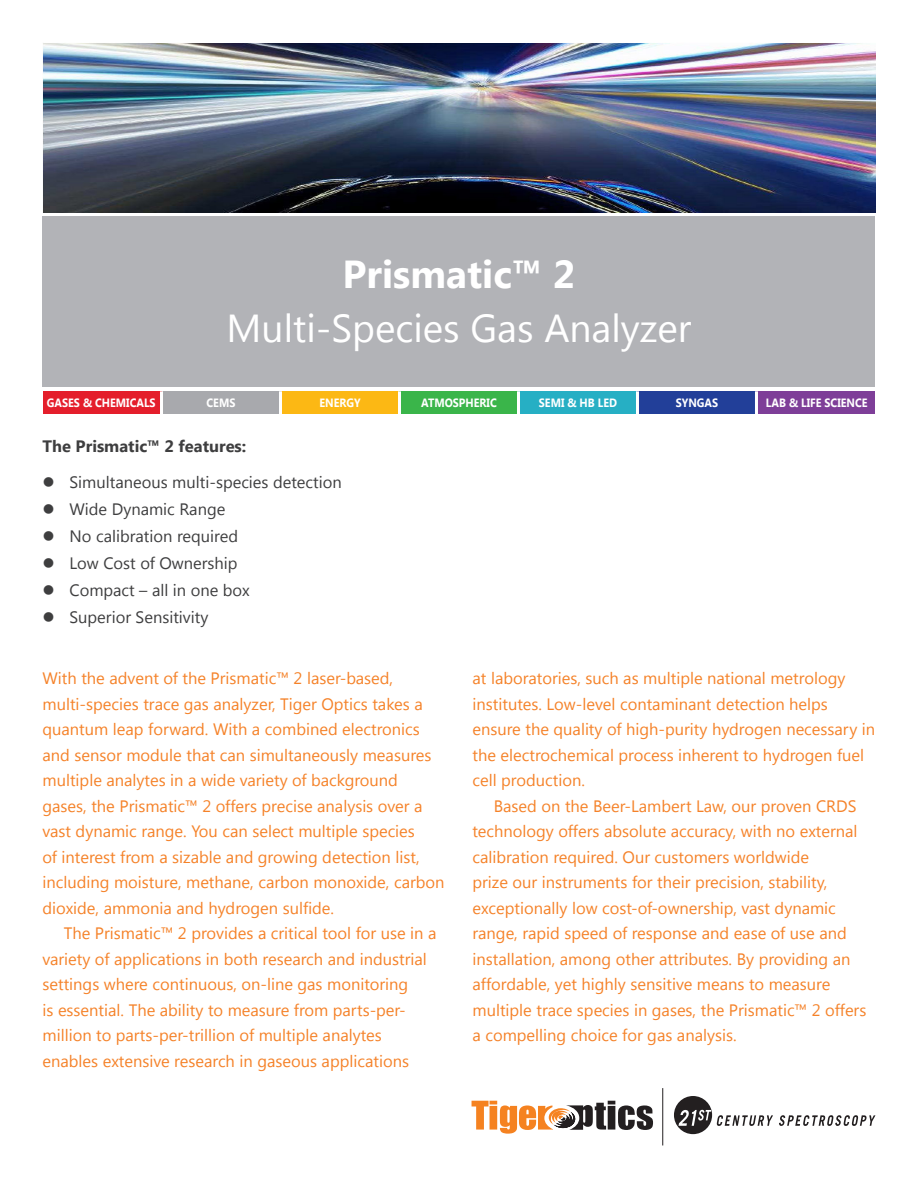
<style>
.page{position:relative;width:918px;height:1188px;background:#fff}
.page>*{position:absolute;margin:0;border:0;box-sizing:border-box;transform-origin:0 0}
.t1{font:39px "Segoe UI";color:#fff}
.t2{font:700 39px "Segoe UI";color:#fff}
.t3{font:16.5px/25.5px "Segoe UI";color:#f58229}
.t4{font:16.5px "Segoe UI";color:#3e3e3f}
.t5{font:700 16.5px "Segoe UI";color:#3e3e3f}
.t6{font:700 12px "Segoe UI";color:#fff;scale:.9 1}
</style>
<div class="page">
<img style="left:43px;top:43px;width:832px;height:170px">
<div style="left:43px;top:217px;width:832px;height:170px;background:#b2b3b7"></div>
<div style="left:43px;top:391px;width:119px;height:23px;background:#e41e2b"></div>
<div style="left:162px;top:391px;width:119px;height:23px;background:#a8a9ad"></div>
<div style="left:281px;top:391px;width:119px;height:23px;background:#fcb814"></div>
<div style="left:400px;top:391px;width:118px;height:23px;background:#3ab54a"></div>
<div style="left:518px;top:391px;width:119px;height:23px;background:#26afc4"></div>
<div style="left:637px;top:391px;width:119px;height:23px;background:#223f99"></div>
<div style="left:756px;top:391px;width:119px;height:23px;background:#7e3e98"></div>
<hr style="left:160px;top:391px;width:3px;height:23px;background:#fff">
<hr style="left:279px;top:391px;width:3px;height:23px;background:#fff">
<hr style="left:398px;top:391px;width:3px;height:23px;background:#fff">
<hr style="left:517px;top:391px;width:3px;height:23px;background:#fff">
<hr style="left:636px;top:391px;width:3px;height:23px;background:#fff">
<hr style="left:755px;top:391px;width:3px;height:23px;background:#fff">
<svg style="left:472px;top:1101px;width:181px;height:33px"></svg>
<div style="left:674px;top:1096px;width:38px;height:38px;background:#231f20;border-radius:50%"></div>
<svg style="left:779px;top:1115px;width:96px;height:11px"></svg>
<svg style="left:679px;top:1110px;width:94px;height:16px"></svg>
<hr style="left:662px;top:1088px;width:1px;height:57px;background:#231f20">
<p class="t2" style="left:343px;top:246px;width:234px">Prismatic™ 2</p>
<p class="t1" style="left:227px;top:301px;width:466px">Multi-Species Gas Analyzer</p>
<p class="t6" style="left:47px;top:394px;width:122px">GASES &amp; CHEMICALS</p>
<p class="t6" style="left:207px;top:394px;width:34px">CEMS</p>
<p class="t6" style="left:319px;top:394px;width:47px">ENERGY</p>
<p class="t6" style="left:421px;top:394px;width:86px">ATMOSPHERIC</p>
<p class="t6" style="left:539px;top:394px;width:88px">SEMI &amp; HB LED</p>
<p class="t6" style="left:676px;top:394px;width:49px">SYNGAS</p>
<p class="t6" style="left:766px;top:394px;width:114px">LAB &amp; LIFE SCIENCE</p>
<p class="t5" style="left:43px;top:434px;width:205px">The Prismatic™ 2 features:</p>
<p class="t4" style="left:70px;top:470px;width:274px">Simultaneous multi-species detection</p>
<p class="t4" style="left:70px;top:497px;width:157px">Wide Dynamic Range</p>
<p class="t4" style="left:70px;top:524px;width:170px">No calibration required</p>
<p class="t4" style="left:70px;top:551px;width:170px">Low Cost of Ownership</p>
<p class="t4" style="left:70px;top:578px;width:182px">Compact – all in one box</p>
<p class="t4" style="left:70px;top:605px;width:140px">Superior Sensitivity</p>
<p class="t3" style="left:43px;top:665px;width:404px">With the advent of the Prismatic™ 2 laser-based, multi-species trace gas analyzer, Tiger Optics takes a quantum leap forward. With a combined electronics and sensor module that can simultaneously measures multiple analytes in a wide variety of background gases, the Prismatic™ 2 offers precise analysis over a vast dynamic range. You can select multiple species<br>of interest from a sizable and growing detection list, including moisture, methane, carbon monoxide, carbon dioxide, ammonia and hydrogen sulfide.</p>
<p class="t3" style="left:43px;top:920px;width:396px;text-indent:21px">The Prismatic™ 2 provides a critical tool for use in a variety of applications in both research and industrial settings where continuous, on-line gas monitoring<br>is essential. The ability to measure from parts-per&shy;million to parts-per-trillion of multiple analytes enables extensive research in gaseous applications</p>
<p class="t3" style="left:472px;top:665px;width:404px">at laboratories, such as multiple national metrology institutes. Low-level contaminant detection helps ensure the quality of high-purity hydrogen necessary in the electrochemical process inherent to hydrogen fuel cell production.</p>
<p class="t3" style="left:472px;top:793px;width:395px;text-indent:21px">Based on the Beer-Lambert Law, our proven CRDS technology offers absolute accuracy, with no external calibration required. Our customers worldwide<br>prize our instruments for their precision, stability, exceptionally low cost-of-ownership, vast dynamic range, rapid speed of response and ease of use and installation, among other attributes. By providing an affordable, yet highly sensitive means to measure multiple trace species in gases, the Prismatic™ 2 offers a compelling choice for gas analysis.</p>
</div>
